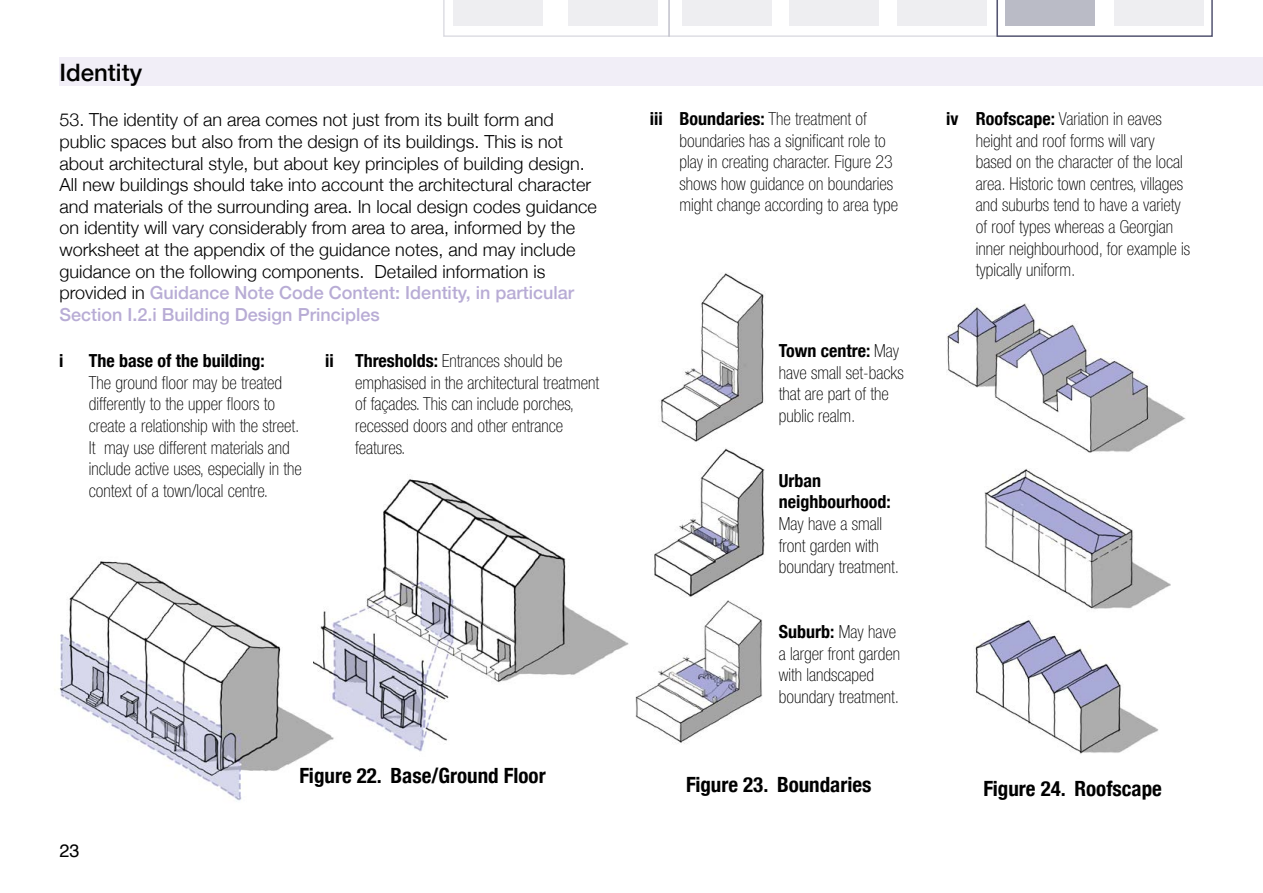
<style>
.page{position:relative;width:1263px;height:893px;background:#fff}
.page>*{position:absolute;margin:0;border:0;box-sizing:border-box;transform-origin:0 0}
.t1{font:500 24px "Helvetica Neue";color:#000}
.t2{font:700 condensed 21px "Helvetica Neue";color:#000}
.t3{font:100 condensed 18px/21.6px "Helvetica Neue LT Std";color:#000}
.t4{font:300 18px/21.6px "Helvetica Neue";color:#000}
.t5{font:700 condensed 18px/21.6px "Helvetica Neue";color:#000}
.t6{font:18px "Helvetica";color:#000}
.s1{font-weight:500;color:#b8acd5}
.s2{font-family:"Helvetica Neue";font-weight:700}
</style>
<div class="page">
<div style="left:60px;top:58px;width:1203px;height:28px;background:#f1eef7"></div>
<img style="left:59px;top:561px;width:254px;height:240px">
<img style="left:313px;top:479px;width:311px;height:273px">
<img style="left:624px;top:625px;width:138px;height:119px">
<img style="left:661px;top:273px;width:103px;height:145px">
<img style="left:621px;top:418px;width:144px;height:207px">
<svg style="left:443px;top:0;width:770px;height:37px"></svg>
<img style="left:946px;top:303px;width:240px;height:147px">
<img style="left:984px;top:450px;width:187px;height:159px">
<img style="left:975px;top:609px;width:184px;height:145px">
<p class="t1" style="left:60px;top:53px;width:84px">Identity</p>
<p class="t4" style="left:60px;top:108px;width:539px">53. The identity of an area comes not just from its built form and public spaces but also from the design of its buildings. This is not about architectural style, but about key principles of building design.<br>All new buildings should take into account the architectural character and materials of the surrounding area. In local design codes guidance on identity will vary considerably from area to area, informed by the worksheet at the appendix of the guidance notes, and may include guidance on the following components. Detailed information is provided in <span class="s1">Guidance Note Code Content: Identity, in particular Section I.2.i Building Design Principles</span></p>
<p class="t5" style="left:59px;top:350px;width:6px">i</p>
<p class="t5" style="left:89px;top:350px;width:178px">The base of the building:</p>
<p class="t3" style="left:325px;top:350px;width:239px"><span class="s2">ii Thresholds:</span> Entrances should be</p>
<p class="t3" style="left:89px;top:372px;width:195px">The ground foor may be treated</p>
<p class="t3" style="left:355px;top:372px;width:246px">emphasised in the architectural treatment</p>
<p class="t3" style="left:89px;top:393px;width:188px">differently to the upper foors to</p>
<p class="t3" style="left:355px;top:393px;width:221px">of façades. This can include porches,</p>
<p class="t3" style="left:89px;top:415px;width:212px">create a relationship with the street.</p>
<p class="t3" style="left:355px;top:415px;width:210px">recessed doors and other entrance</p>
<p class="t3" style="left:89px;top:436px;width:202px">It may use different materials and</p>
<p class="t3" style="left:355px;top:436px;width:52px">features.</p>
<p class="t3" style="left:89px;top:458px;width:214px">include active uses, especially in the context of a town/local centre.</p>
<p class="t6" style="left:60px;top:837px;width:22px">23</p>
<h3 class="t2" style="left:300px;top:763px;width:247px">Figure 22. Base/Ground Floor</h3>
<p class="t3" style="left:679px;top:108px;width:220px;text-indent:-30px"><span class="s2">iii Boundaries:</span> The treatment of boundaries has a signifcant role to play in creating character. Figure 23 shows how guidance on boundaries might change according to area type</p>
<p class="t3" style="left:779px;top:340px;width:126px"><span class="s2">Town centre:</span> May have small set-backs that are part of the public realm.</p>
<p class="t5" style="left:779px;top:469px;width:113px">Urban neighbourhood:</p>
<p class="t3" style="left:779px;top:513px;width:122px">May have a small front garden with boundary treatment.</p>
<p class="t3" style="left:779px;top:621px;width:123px"><span class="s2">Suburb:</span> May have a larger front garden with landscaped boundary treatment.</p>
<p class="t2" style="left:686px;top:771px;width:187px">Figure 23. Boundaries</p>
<p class="t3" style="left:976px;top:108px;width:216px;text-indent:-30px"><span class="s2">iv Roofscape:</span> Variation in eaves height and roof forms will vary based on the character of the local area. Historic town centres, villages and suburbs tend to have a variety of roof types whereas a Georgian inner neighbourhood, for example is typically uniform.</p>
<p class="t2" style="left:983px;top:776px;width:180px">Figure 24. Roofscape</p>
</div>
